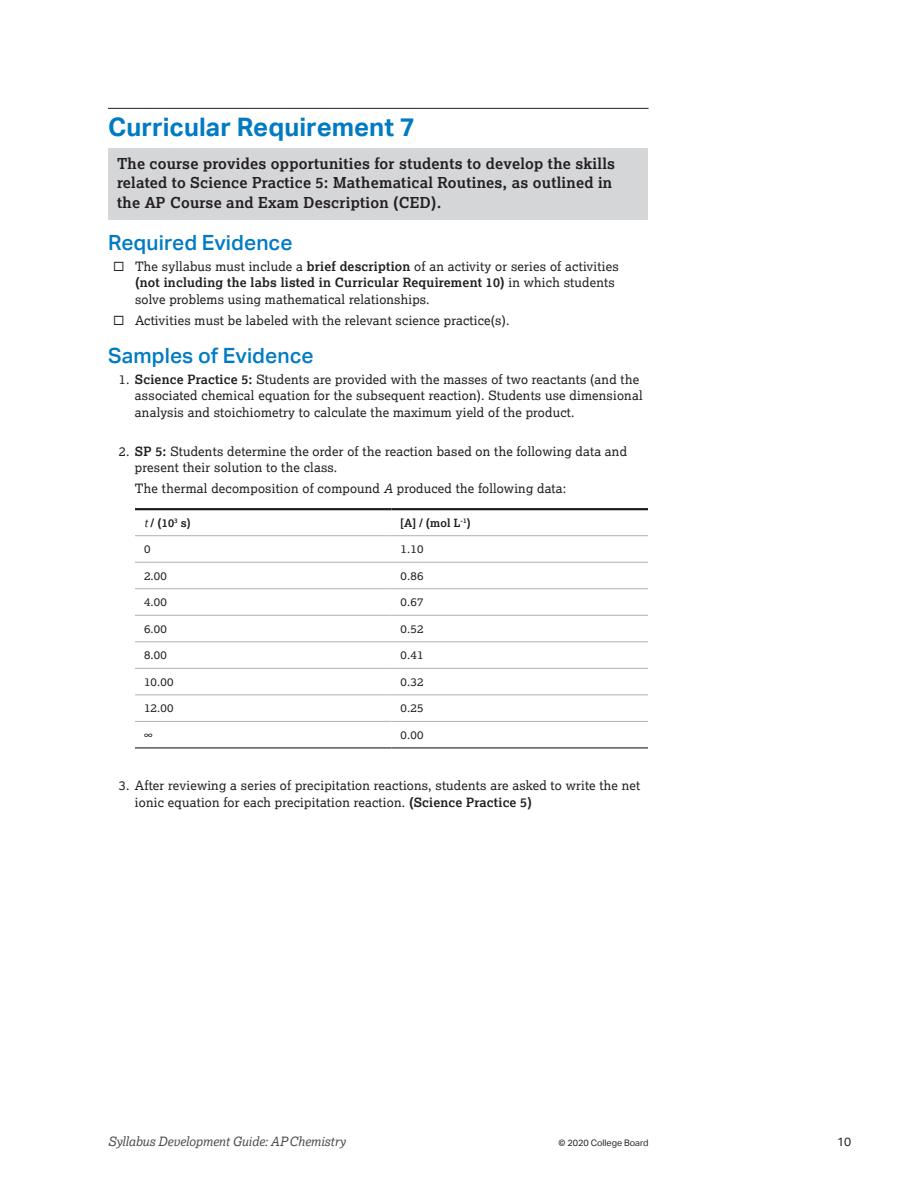
<style>
.page{position:relative;width:918px;height:1188px;background:#fff}
.page>*{position:absolute;margin:0;border:0;box-sizing:border-box;transform-origin:0 0}
.t1{font:700 25.5px "Aktiv Grotesk";letter-spacing:.005em;color:#007bc3}
.t2{font:500 21px "Aktiv Grotesk";letter-spacing:.005em;color:#007bc3}
.t3{font:700 15px/19.5px "Lexia";letter-spacing:.015em;color:#231f20}
.t4{font:12.75px/16.5px "Lexia";letter-spacing:.015em;color:#231f20}
.t5{font:italic 12.75px "Lexia";letter-spacing:-.005em;color:#4b4c4d}
.t6{font:12px "Aktiv Grotesk";color:#231f20}
.t7{font:11.25px "Lexia";letter-spacing:.015em;color:#231f20;scale:1.05 1}
.t8{font:700 11.25px "Lexia";color:#231f20}
.t9{font:9px "Aktiv Grotesk";color:#231f20}
.s1{font-weight:700}
.s2{font-style:italic}
.s3{font-weight:400;font-style:italic}
</style>
<div class="page">
<div style="left:109px;top:148px;width:539px;height:72px;background:#d5d6d8"></div>
<hr style="left:135px;top:747px;width:257px;height:1px;background:#231f20">
<hr style="left:392px;top:747px;width:256px;height:1px;background:#231f20">
<hr style="left:135px;top:508px;width:257px;height:2px;background:#231f20">
<hr style="left:392px;top:508px;width:256px;height:2px;background:#231f20">
<hr style="left:135px;top:721px;width:257px;height:1px;background:#b0b1b5">
<hr style="left:392px;top:721px;width:256px;height:1px;background:#b0b1b5">
<hr style="left:135px;top:694px;width:257px;height:1px;background:#b0b1b5">
<hr style="left:392px;top:694px;width:256px;height:1px;background:#b0b1b5">
<hr style="left:135px;top:668px;width:257px;height:1px;background:#b0b1b5">
<hr style="left:392px;top:668px;width:256px;height:1px;background:#b0b1b5">
<hr style="left:135px;top:641px;width:257px;height:1px;background:#b0b1b5">
<hr style="left:392px;top:641px;width:256px;height:1px;background:#b0b1b5">
<hr style="left:135px;top:615px;width:257px;height:1px;background:#b0b1b5">
<hr style="left:392px;top:615px;width:256px;height:1px;background:#b0b1b5">
<hr style="left:135px;top:588px;width:257px;height:1px;background:#b0b1b5">
<hr style="left:392px;top:588px;width:256px;height:1px;background:#b0b1b5">
<hr style="left:135px;top:562px;width:257px;height:1px;background:#b0b1b5">
<hr style="left:392px;top:562px;width:256px;height:1px;background:#b0b1b5">
<hr style="left:135px;top:535px;width:257px;height:1px;background:#b0b1b5">
<hr style="left:392px;top:535px;width:256px;height:1px;background:#b0b1b5">
<hr style="left:108px;top:108px;width:541px;height:1px;background:#231f20">
<h1 class="t1" style="left:108px;top:112px;width:309px">Curricular Requirement 7</h1>
<p class="t3" style="left:117px;top:153px;width:500px">The course provides opportunities for students to develop the skills related to Science Practice 5: Mathematical Routines, as outlined in the AP Course and Exam Description (CED).</p>
<h2 class="t2" style="left:108px;top:230px;width:186px">Required Evidence</h2>
<p class="t4" style="left:135px;top:258px;width:485px;text-indent:-22px">◻ The syllabus must include a <span class="s1">brief description</span> of an activity or series of activities <span class="s1">(not including the labs listed in Curricular Requirement 10)</span> in which students solve problems using mathematical relationships.</p>
<p class="t4" style="left:113px;top:312px;width:398px">◻ Activities must be labeled with the relevant science practice(s).</p>
<h2 class="t2" style="left:108px;top:343px;width:207px">Samples of Evidence</h2>
<p class="t4" style="left:135px;top:370px;width:509px;text-indent:-16px">1. <span class="s1">Science Practice 5:</span> Students are provided with the masses of two reactants (and the associated chemical equation for the subsequent reaction). Students use dimensional analysis and stoichiometry to calculate the maximum yield of the product.</p>
<p class="t4" style="left:135px;top:442px;width:494px;text-indent:-16px">2. <span class="s1">SP 5:</span> Students determine the order of the reaction based on the following data and present their solution to the class.</p>
<p class="t4" style="left:135px;top:480px;width:433px">The thermal decomposition of compound <span class="s2">A</span> produced the following data:</p>
<p class="t8" style="left:144px;top:516px;width:48px"><span class="s3">t</span> / (10<sup>3</sup> s)</p>
<p class="t8" style="left:400px;top:516px;width:72px">[A] / (mol L<sup>-1</sup>)</p>
<p class="t7" style="left:144px;top:542px;width:8px">0</p>
<p class="t7" style="left:400px;top:542px;width:23px">1.10</p>
<p class="t7" style="left:144px;top:569px;width:23px">2.00</p>
<p class="t7" style="left:400px;top:569px;width:23px">0.86</p>
<p class="t7" style="left:144px;top:595px;width:23px">4.00</p>
<p class="t7" style="left:400px;top:595px;width:23px">0.67</p>
<p class="t7" style="left:144px;top:622px;width:23px">6.00</p>
<p class="t7" style="left:400px;top:622px;width:23px">0.52</p>
<p class="t7" style="left:144px;top:648px;width:23px">8.00</p>
<p class="t7" style="left:400px;top:648px;width:23px">0.41</p>
<p class="t7" style="left:144px;top:675px;width:30px">10.00</p>
<p class="t7" style="left:400px;top:675px;width:23px">0.32</p>
<p class="t7" style="left:144px;top:701px;width:30px">12.00</p>
<p class="t7" style="left:400px;top:701px;width:23px">0.25</p>
<p class="t7" style="left:144px;top:728px;width:10px">∞</p>
<p class="t7" style="left:400px;top:728px;width:23px">0.00</p>
<p class="t4" style="left:135px;top:777px;width:507px;text-indent:-16px">3. After reviewing a series of precipitation reactions, students are asked to write the net ionic equation for each precipitation reaction. <span class="s1">(Science Practice 5)</span></p>
<p class="t5" style="left:108px;top:1134px;width:239px">Syllabus Development Guide: APChemistry</p>
<p class="t9" style="left:558px;top:1138px;width:92px">© 2020 College Board</p>
<p class="t6" style="left:837px;top:1135px;width:16px">10</p>
</div>
